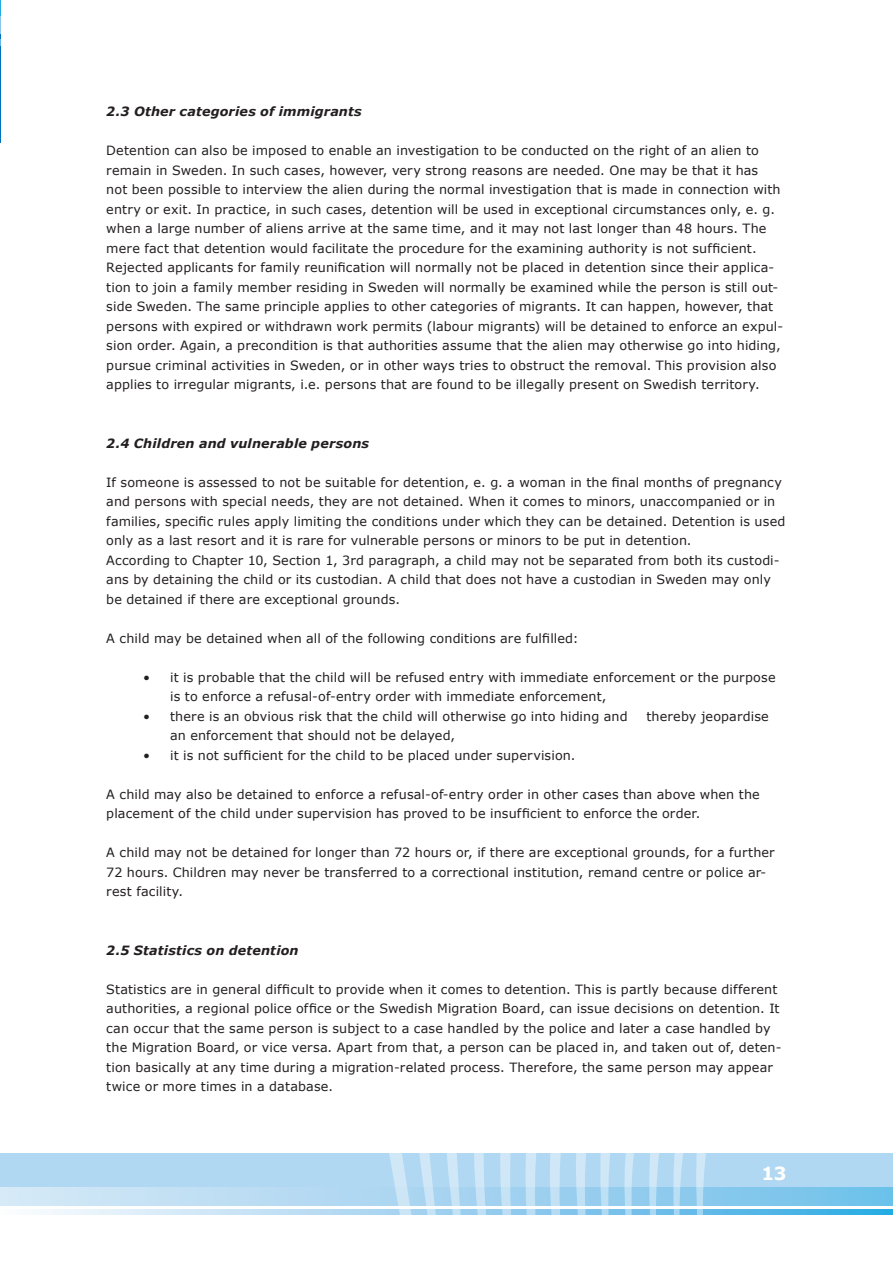
<style>
.page{position:relative;width:893px;height:1263px;background:#fff}
.page>*{position:absolute;margin:0;border:0;box-sizing:border-box;transform-origin:0 0}
.t1{font:700 18px "Verdana";color:#fff}
.t2{font:12.75px/19.5px "Verdana";letter-spacing:.01em;color:#231f20}
.t3{font:italic 700 12.75px "Verdana";letter-spacing:.01em;color:#231f20}
</style>
<div class="page">
<div style="left:0;top:1153px;width:893px;height:52px;background:#b1d8f2"></div>
<svg style="left:0;top:1187px;width:249px;height:18px"></svg>
<svg style="left:39px;top:1210px;width:312px;height:4px"></svg>
<svg style="left:351px;top:1153px;width:542px;height:62px"></svg>
<hr style="left:0;top:0;width:1px;height:142px;background:#0073bc">
<svg style="left:0;top:0;width:1px;height:46px"></svg>
<p class="t3" style="left:106px;top:102px;width:257px">2.3 Other categories of immigrants</p>
<p class="t2" style="left:106px;top:141px;width:676px">Detention can also be imposed to enable an investigation to be conducted on the right of an alien to remain in Sweden. In such cases, however, very strong reasons are needed. One may be that it has not been possible to interview the alien during the normal investigation that is made in connection with entry or exit. In practice, in such cases, detention will be used in exceptional circumstances only, e. g. when a large number of aliens arrive at the same time, and it may not last longer than 48 hours. The mere fact that detention would facilitate the procedure for the examining authority is not sufficient.</p>
<p class="t2" style="left:106px;top:258px;width:678px">Rejected applicants for family reunification will normally not be placed in detention since their applica&shy;tion to join a family member residing in Sweden will normally be examined while the person is still out&shy;side Sweden. The same principle applies to other categories of migrants. It can happen, however, that persons with expired or withdrawn work permits (labour migrants) will be detained to enforce an expul&shy;sion order. Again, a precondition is that authorities assume that the alien may otherwise go into hiding, pursue criminal activities in Sweden, or in other ways tries to obstruct the removal. This provision also applies to irregular migrants, i.e. persons that are found to be illegally present on Swedish territory.</p>
<p class="t3" style="left:106px;top:434px;width:264px">2.4 Children and vulnerable persons</p>
<p class="t2" style="left:106px;top:472px;width:681px">If someone is assessed to not be suitable for detention, e. g. a woman in the final months of pregnancy and persons with special needs, they are not detained. When it comes to minors, unaccompanied or in families, specific rules apply limiting the conditions under which they can be detained. Detention is used only as a last resort and it is rare for vulnerable persons or minors to be put in detention.</p>
<p class="t2" style="left:106px;top:550px;width:675px">According to Chapter 10, Section 1, 3rd paragraph, a child may not be separated from both its custodi&shy;ans by detaining the child or its custodian. A child that does not have a custodian in Sweden may only be detained if there are exceptional grounds.</p>
<p class="t2" style="left:106px;top:628px;width:474px">A child may be detained when all of the following conditions are fulfilled:</p>
<p class="t2" style="left:170px;top:667px;width:607px;text-indent:-27px">• it is probable that the child will be refused entry with immediate enforcement or the purpose is to enforce a refusal-of-entry order with immediate enforcement,</p>
<p class="t2" style="left:143px;top:706px;width:486px">• there is an obvious risk that the child will otherwise go into hiding and</p>
<p class="t2" style="left:646px;top:706px;width:124px">thereby jeopardise</p>
<p class="t2" style="left:170px;top:726px;width:287px">an enforcement that should not be delayed,</p>
<p class="t2" style="left:143px;top:745px;width:434px">• it is not sufficient for the child to be placed under supervision.</p>
<p class="t2" style="left:106px;top:784px;width:655px">A child may also be detained to enforce a refusal-of-entry order in other cases than above when the placement of the child under supervision has proved to be insufficient to enforce the order.</p>
<p class="t2" style="left:106px;top:843px;width:670px">A child may not be detained for longer than 72 hours or, if there are exceptional grounds, for a further<br>72 hours. Children may never be transferred to a correctional institution, remand centre or police ar&shy;rest facility.</p>
<p class="t3" style="left:106px;top:941px;width:194px">2.5 Statistics on detention</p>
<p class="t2" style="left:106px;top:979px;width:677px">Statistics are in general difficult to provide when it comes to detention. This is partly because different authorities, a regional police office or the Swedish Migration Board, can issue decisions on detention. It can occur that the same person is subject to a case handled by the police and later a case handled by the Migration Board, or vice versa. Apart from that, a person can be placed in, and taken out of, deten&shy;tion basically at any time during a migration-related process. Therefore, the same person may appear twice or more times in a database.</p>
<h1 class="t1" style="left:762px;top:1160px;width:27px">13</h1>
</div>
